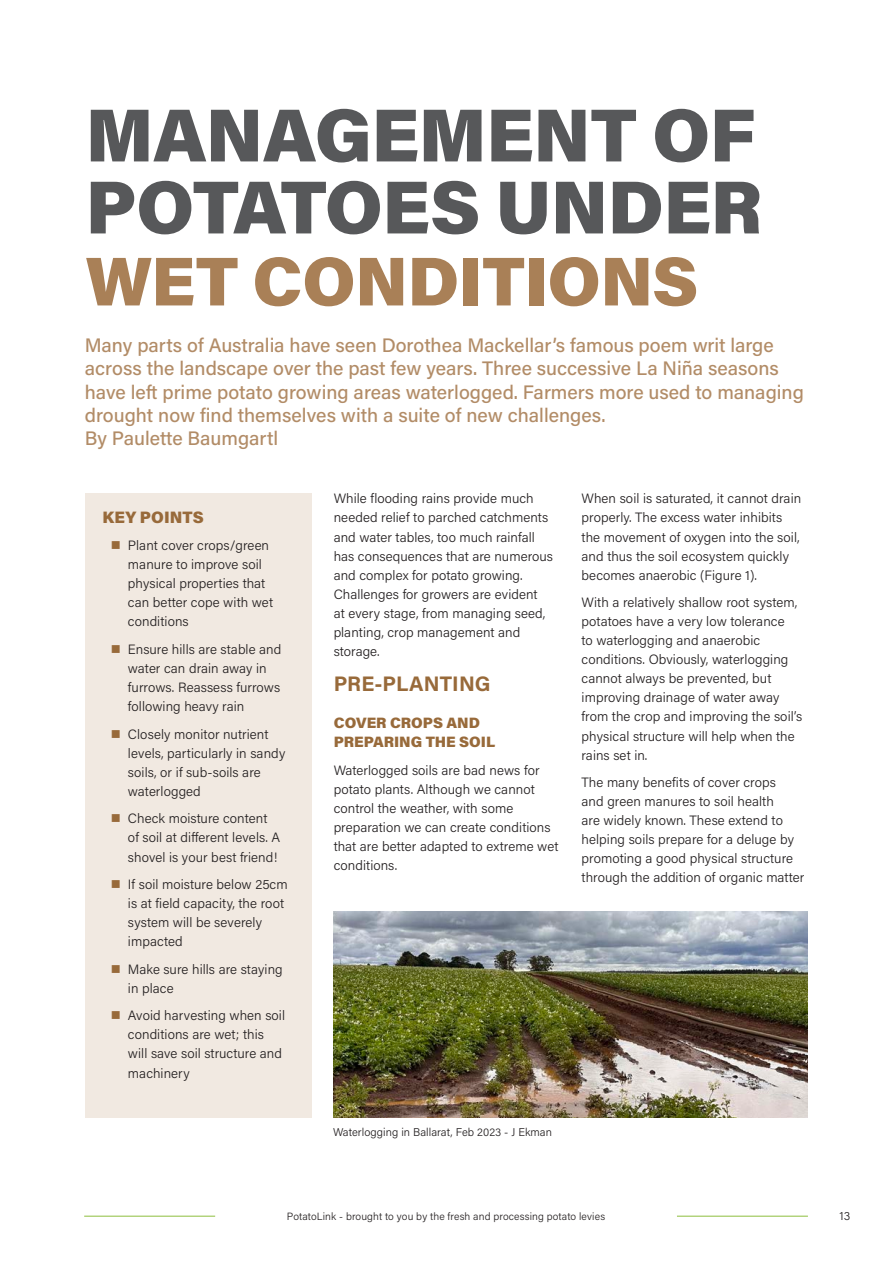
<style>
.page{position:relative;width:893px;height:1263px;background:#fff}
.page>*{position:absolute;margin:0;border:0;box-sizing:border-box;transform-origin:0 0}
.Head_0{font:900 75px/72px "Acumin Pro";letter-spacing:-.01em;color:#57585a}
.Head_0-2{font:900 69px "Acumin Pro";letter-spacing:-.01em;color:#a98057}
.Head4{font:700 21px "Acumin Pro";letter-spacing:.005em;color:#986a3a}
.Preamble_brown{font:500 19.5px/23.2px "Acumin Pro";color:#b28c67}
.Subhead_brown{font:900 16.5px "Acumin Pro";letter-spacing:.005em;color:#986a3a}
.Head5{font:900 15px/19.5px "Acumin Pro";color:#986a3a}
.Body_copy{font:300 13.5px/19px "Acumin Pro";letter-spacing:.005em;color:#231f20}
.t1{font:300 12px "Acumin Pro";color:#231f20}
.t2{font:300 11.25px "Acumin Pro";letter-spacing:.005em;color:#231f20}
.t3{font:300 10.5px "Acumin Pro";letter-spacing:.01em;color:#231f20}
</style>
<div class="page">
<div style="left:85px;top:493px;width:227px;height:625px;background:#f1e9e1"></div>
<img style="left:333px;top:911px;width:475px;height:207px">
<hr style="left:677px;top:1216px;width:131px;height:1px;background:#8dbe3e">
<hr style="left:84px;top:1216px;width:131px;height:1px;background:#8dbe3e">
<p class="Head_0" style="left:85px;top:96px;width:678px">MANAGEMENT OF<br>POTATOES UNDER</p>
<p class="Head_0-2" style="left:85px;top:232px;width:614px">WET CONDITIONS</p>
<p class="Preamble_brown" style="left:85px;top:333px;width:721px">Many parts of Australia have seen Dorothea Mackellar’s famous poem writ large across the landscape over the past few years. Three successive La Niña seasons have left prime potato growing areas waterlogged. Farmers more used to managing drought now find themselves with a suite of new challenges.<br>By Paulette Baumgartl</p>
<p class="Subhead_brown" style="left:102px;top:505px;width:103px">KEY POINTS</p>
<p class="Body_copy" style="left:128px;top:535px;width:147px">Plant cover crops/green manure to improve soil physical properties that can better cope with wet conditions</p>
<p class="Body_copy" style="left:128px;top:639px;width:155px">Ensure hills are stable and water can drain away in furrows. Reassess furrows following heavy rain</p>
<p class="Body_copy" style="left:128px;top:724px;width:159px">Closely monitor nutrient levels, particularly in sandy soils, or if sub-soils are waterlogged</p>
<p class="Body_copy" style="left:128px;top:809px;width:154px">Check moisture content of soil at different levels. A shovel is your best friend!</p>
<p class="Body_copy" style="left:128px;top:874px;width:161px">If soil moisture below 25cm is at field capacity, the root system will be severely impacted</p>
<p class="Body_copy" style="left:128px;top:959px;width:156px">Make sure hills are staying in place</p>
<p class="Body_copy" style="left:128px;top:1005px;width:159px">Avoid harvesting when soil conditions are wet; this will save soil structure and machinery</p>
<p class="Body_copy" style="left:334px;top:489px;width:221px">While flooding rains provide much needed relief to parched catchments and water tables, too much rainfall has consequences that are numerous and complex for potato growing.<br>Challenges for growers are evident<br>at every stage, from managing seed, planting, crop management and storage.</p>
<p class="Head4" style="left:334px;top:669px;width:159px">PRE-PLANTING</p>
<p class="Head5" style="left:334px;top:712px;width:163px">COVER CROPS AND<br>PREPARING THE SOIL</p>
<p class="Body_copy" style="left:334px;top:760px;width:226px">Waterlogged soils are bad news for potato plants. Although we cannot control the weather, with some preparation we can create conditions that are better adapted to extreme wet conditions.</p>
<p class="Body_copy" style="left:582px;top:489px;width:221px">When soil is saturated, it cannot drain properly. The excess water inhibits the movement of oxygen into the soil, and thus the soil ecosystem quickly becomes anaerobic (Figure 1).</p>
<p class="Body_copy" style="left:582px;top:592px;width:222px">With a relatively shallow root system, potatoes have a very low tolerance<br>to waterlogging and anaerobic conditions. Obviously, waterlogging cannot always be prevented, but improving drainage of water away from the crop and improving the soil’s physical structure will help when the rains set in.</p>
<p class="Body_copy" style="left:582px;top:772px;width:224px">The many benefits of cover crops<br>and green manures to soil health<br>are widely known. These extend to helping soils prepare for a deluge by promoting a good physical structure through the addition of organic matter</p>
<p class="t2" style="left:333px;top:1124px;width:220px">Waterlogging in Ballarat, Feb 2023 - J Ekman</p>
<p class="t3" style="left:287px;top:1209px;width:320px">PotatoLink - brought to you by the fresh and processing potato levies</p>
<p class="t1" style="left:840px;top:1208px;width:12px">13</p>
</div>
